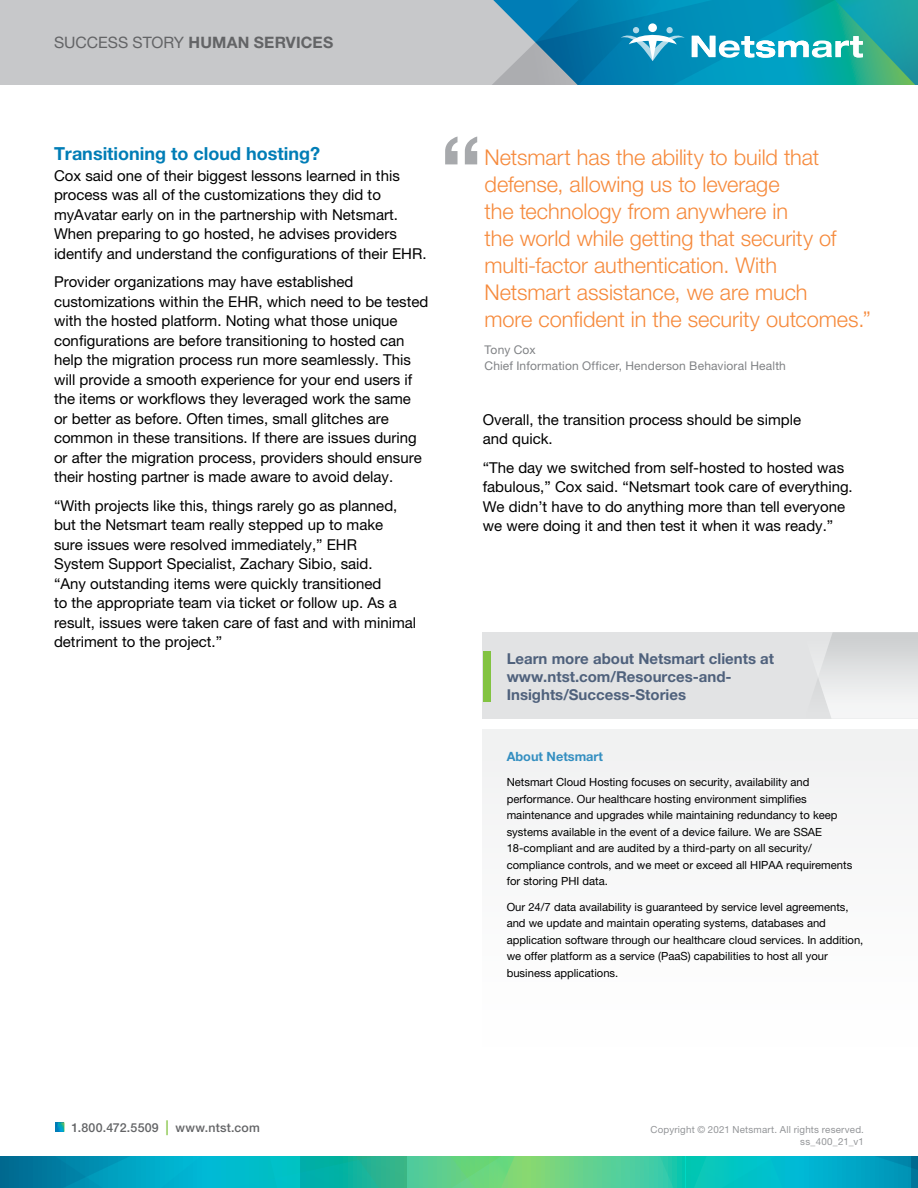
<style>
.page{position:relative;width:918px;height:1188px;background:#fff}
.page>*{position:absolute;margin:0;border:0;box-sizing:border-box;transform-origin:0 0}
.t1{font:500 99px "Helvetica Neue LT Pro";color:#a7a9ac}
.t2{font:300 21.75px/27px "Helvetica Neue LT Pro";letter-spacing:-.005em;color:#f68a3c}
.t3{font:700 18px "Helvetica Neue LT Pro";color:#007db6}
.t4{font:700 15.75px "Helvetica Neue LT Pro";letter-spacing:.01em;color:#636466}
.t5{font:15px/19.5px "Helvetica Neue LT Pro";color:#000}
.t6{font:700 15px/18px "Helvetica Neue LT Pro";color:#4f617c}
.t7{font:700 12.75px "Helvetica Neue LT Pro";color:#348fc1}
.t8{font:500 12.3px "Helvetica Neue LT Pro";letter-spacing:.02em;color:#636466}
.t9{font:12px/16.5px "Helvetica Neue LT Pro";letter-spacing:.015em;color:#808285}
.t10{font:11.25px/16.5px "Helvetica Neue LT Pro";color:#000}
.t11{font:9.75px "Helvetica Neue LT Pro";letter-spacing:.02em;color:#939598}
.s1{font-weight:400}
.s2{font-size:14.85px;color:#82c341}
</style>
<div class="page">
<div style="left:0;top:0;width:918px;height:85px;background:#c7c8ca"></div>
<svg style="left:692px;top:0;width:226px;height:85px;background:#23a9b3"></svg>
<svg style="left:492px;top:0;width:193px;height:85px;background:#328fb4"></svg>
<div style="left:666px;top:27px;width:7px;height:6px;background:#b2dbe9;border-radius:50%"></div>
<div style="left:483px;top:632px;width:435px;height:87px;background:#e2e3e4"></div>
<div style="left:483px;top:730px;width:435px;height:369px;background:#f9fafa"></div>
<svg style="left:817px;top:632px;width:101px;height:87px"></svg>
<div style="left:483px;top:651px;width:7px;height:50px;background:#82c341"></div>
<svg style="left:0;top:1157px;width:918px;height:31px;background:#1fb5ac"></svg>
<svg style="left:56px;top:1122px;width:8px;height:10px"></svg>
<p class="t4" style="left:54px;top:33px;width:281px"><span class="s1">SUCCESS STORY</span> HUMAN SERVICES</p>
<p class="t3" style="left:54px;top:142px;width:268px">Transitioning to cloud hosting?</p>
<p class="t5" style="left:54px;top:166px;width:374px">Cox said one of their biggest lessons learned in this process was all of the customizations they did to myAvatar early on in the partnership with Netsmart.<br>When preparing to go hosted, he advises providers identify and understand the configurations of their EHR.</p>
<p class="t5" style="left:54px;top:272px;width:376px">Provider organizations may have established customizations within the EHR, which need to be tested with the hosted platform. Noting what those unique configurations are before transitioning to hosted can help the migration process run more seamlessly. This will provide a smooth experience for your end users if the items or workflows they leveraged work the same<br>or better as before. Often times, small glitches are common in these transitions. If there are issues during or after the migration process, providers should ensure their hosting partner is made aware to avoid delay.</p>
<p class="t5" style="left:54px;top:496px;width:364px">“With projects like this, things rarely go as planned, but the Netsmart team really stepped up to make<br>sure issues were resolved immediately,” EHR<br>System Support Specialist, Zachary Sibio, said.<br>“Any outstanding items were quickly transitioned<br>to the appropriate team via ticket or follow up. As a result, issues were taken care of fast and with minimal detriment to the project.”</p>
<h1 class="t1" style="left:439px;top:113px;width:45px">“</h1>
<p class="t2" style="left:485px;top:143px;width:388px">Netsmart has the ability to build that defense, allowing us to leverage<br>the technology from anywhere in<br>the world while getting that security of multi-factor authentication. With<br>Netsmart assistance, we are much<br>more confident in the security outcomes.”</p>
<p class="t9" style="left:485px;top:341px;width:303px">Tony Cox<br>Chief Information Officer, Henderson Behavioral Health</p>
<p class="t5" style="left:483px;top:409px;width:320px">Overall, the transition process should be simple and quick.</p>
<p class="t5" style="left:483px;top:457px;width:372px">“The day we switched from self-hosted to hosted was fabulous,” Cox said. “Netsmart took care of everything.<br>We didn’t have to do anything more than tell everyone we were doing it and then test it when it was ready.”</p>
<p class="t6" style="left:507px;top:649px;width:269px">Learn more about Netsmart clients at www.ntst.com/Resources-and-<br>Insights/Success-Stories</p>
<p class="t7" style="left:507px;top:748px;width:98px">About Netsmart</p>
<p class="t10" style="left:507px;top:774px;width:347px">Netsmart Cloud Hosting focuses on security, availability and performance. Our healthcare hosting environment simplifies maintenance and upgrades while maintaining redundancy to keep systems available in the event of a device failure. We are SSAE 18-compliant and are audited by a third-party on all security/ compliance controls, and we meet or exceed all HIPAA requirements for storing PHI data.</p>
<p class="t10" style="left:507px;top:898px;width:358px">Our 24/7 data availability is guaranteed by service level agreements, and we update and maintain operating systems, databases and application software through our healthcare cloud services. In addition, we offer platform as a service (PaaS) capabilities to host all your business applications.</p>
<p class="t8" style="left:71px;top:1120px;width:190px">1.800.472.5509 <span class="s2">|</span> www.ntst.com</p>
<p class="t11" style="left:651px;top:1124px;width:215px">Copyright © 2021 Netsmart. All rights reserved.</p>
<p class="t11" style="left:800px;top:1136px;width:65px">ss_400_21_v1</p>
</div>
